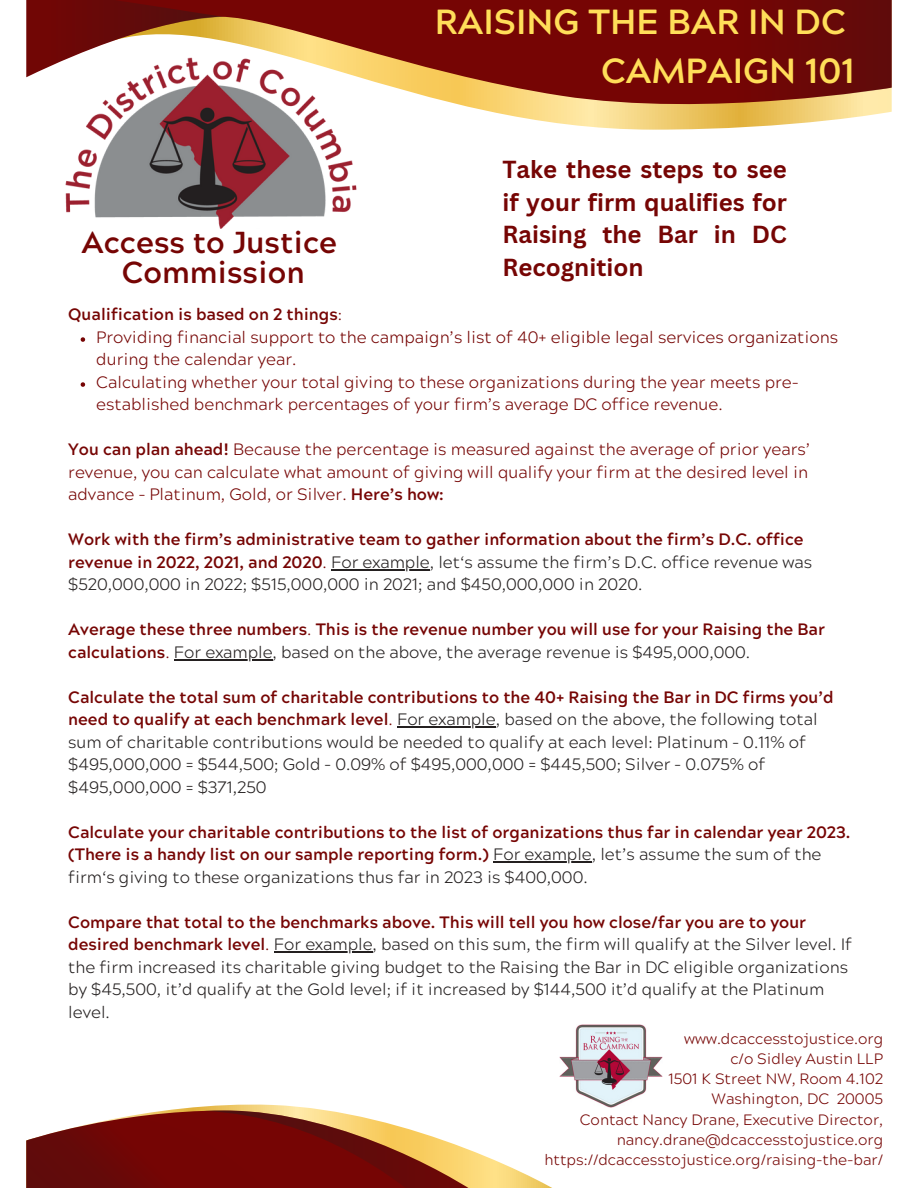
<style>
.page{position:relative;width:918px;height:1188px;background:#fff}
.page>*{position:absolute;margin:0;border:0;box-sizing:border-box;transform-origin:0 0}
.t1{font:700 34.8px "Acherus Grotesque";color:#ffde59}
.t2{font:700 30.3px "Acherus Grotesque";color:#760504}
.t3{font:700 24px/32.7px "Canva Sans";color:#760504;text-align:justify}
.t4{font:300 16.5px/22.5px "Acherus Grotesque";color:#242020}
.t5{font:300 16.5px/22.5px "Acherus Grotesque";color:#760504}
.t6{font:700 16.5px/22.5px "Acherus Grotesque";color:#760504}
.t7{font:300 15px/20.2px "Acherus Grotesque";color:#760504;text-align:right}
.s1{font-weight:300}
.s2{font-weight:700}
.s3{font-weight:700;color:#760504}
.s4{color:#760504}
.s5{font-weight:300;color:#242020}
</style>
<div class="page">
<svg style="left:199px;top:1104px;width:353px;height:84px"></svg>
<svg style="left:26px;top:1107px;width:462px;height:81px"></svg>
<svg style="left:524px;top:118px;width:324px;height:11px"></svg>
<svg style="left:223px;top:0;width:668px;height:118px;background:#a75537"></svg>
<svg style="left:27px;top:0;width:196px;height:77px;background:#883728"></svg>
<svg style="left:614px;top:0;width:277px;height:103px;background:#740e0a"></svg>
<svg style="left:81px;top:337px;width:4px;height:5px"></svg>
<svg style="left:81px;top:382px;width:4px;height:5px"></svg>
<hr style="left:331px;top:569px;width:99px;height:1px;background:#242020">
<hr style="left:174px;top:659px;width:99px;height:1px;background:#242020">
<hr style="left:397px;top:727px;width:99px;height:1px;background:#242020">
<hr style="left:493px;top:862px;width:99px;height:1px;background:#242020">
<hr style="left:274px;top:952px;width:99px;height:1px;background:#242020">
<img style="left:52px;top:45px;width:322px;height:184px">
<img style="left:559px;top:1025px;width:104px;height:82px">
<p class="t2" style="left:82px;top:230px;width:257px">Access to Justice</p>
<p class="t2" style="left:122px;top:261px;width:184px">Commission</p>
<p class="t6" style="left:68px;top:306px;width:275px">Qualification is based on 2 things<span class="s1">:</span></p>
<p class="t1" style="left:435px;top:8px;width:413px">RAISING THE BAR IN DC</p>
<p class="t1" style="left:601px;top:57px;width:255px">CAMPAIGN 101</p>
<p class="t3" style="left:502px;top:152px;width:286px">Take these steps to see if your firm qualifies for Raising the Bar in DC Recognition</p>
<p class="t5" style="left:96px;top:328px;width:743px">Providing financial support to the campaign’s list of 40+ eligible legal services organizations during the calendar year.</p>
<p class="t5" style="left:96px;top:373px;width:704px">Calculating whether your total giving to these organizations during the year meets pre&shy;established benchmark percentages of your firm’s average DC office revenue.</p>
<p class="t5" style="left:68px;top:441px;width:743px"><span class="s2">You can plan ahead!</span> Because the percentage is measured against the average of prior years’ revenue, you can calculate what amount of giving will qualify your firm at the desired level in advance – Platinum, Gold, or Silver. <span class="s2">Here’s how:</span></p>
<p class="t4" style="left:68px;top:531px;width:745px"><span class="s3">Work with the firm’s administrative team to gather information about the firm’s D.C. office revenue in 2022, 2021, and 2020</span><span class="s4">.</span> For example, let‘s assume the firm’s D.C. office revenue was $520,000,000 in 2022; $515,000,000 in 2021; and $450,000,000 in 2020.</p>
<p class="t6" style="left:68px;top:621px;width:758px">Average these three numbers<span class="s1">.</span> This is the revenue number you will use for your Raising the Bar calculations<span class="s1">.</span> <span class="s5">For example, based on the above, the average revenue is $495,000,000.</span></p>
<p class="t4" style="left:68px;top:688px;width:767px"><span class="s3">Calculate the total sum of charitable contributions to the 40+ Raising the Bar in DC firms you’d need to qualify at each benchmark level</span><span class="s4">.</span> For example, based on the above, the following total sum of charitable contributions would be needed to qualify at each level: Platinum – 0.11% of $495,000,000 = $544,500; Gold – 0.09% of $495,000,000 = $445,500; Silver – 0.075% of $495,000,000 = $371,250</p>
<p class="t6" style="left:68px;top:823px;width:784px">Calculate your charitable contributions to the list of organizations thus far in calendar year 2023. (There is a handy list on our sample reporting form.) <span class="s5">For example, let’s assume the sum of the firm‘s giving to these organizations thus far in 2023 is $400,000.</span></p>
<p class="t4" style="left:68px;top:913px;width:785px"><span class="s3">Compare that total to the benchmarks above. This will tell you how close/far you are to your desired benchmark level</span><span class="s4">.</span> For example, based on this sum, the firm will qualify at the Silver level. If the firm increased its charitable giving budget to the Raising the Bar in DC eligible organizations by $45,500, it’d qualify at the Gold level; if it increased by $144,500 it’d qualify at the Platinum level.</p>
<p class="t7" style="left:684px;top:1030px;width:200px">www.dcaccesstojustice.org</p>
<p class="t7" style="left:730px;top:1051px;width:154px">c/o Sidley Austin LLP</p>
<p class="t7" style="left:668px;top:1071px;width:216px">1501 K Street NW, Room 4.102</p>
<p class="t7" style="left:712px;top:1091px;width:173px">Washington, DC 20005</p>
<p class="t7" style="left:580px;top:1111px;width:305px">Contact Nancy Drane, Executive Director, nancy.drane@dcaccesstojustice.org</p>
<p class="t7" style="left:545px;top:1152px;width:340px">https://dcaccesstojustice.org/raising-the-bar/</p>
</div>
